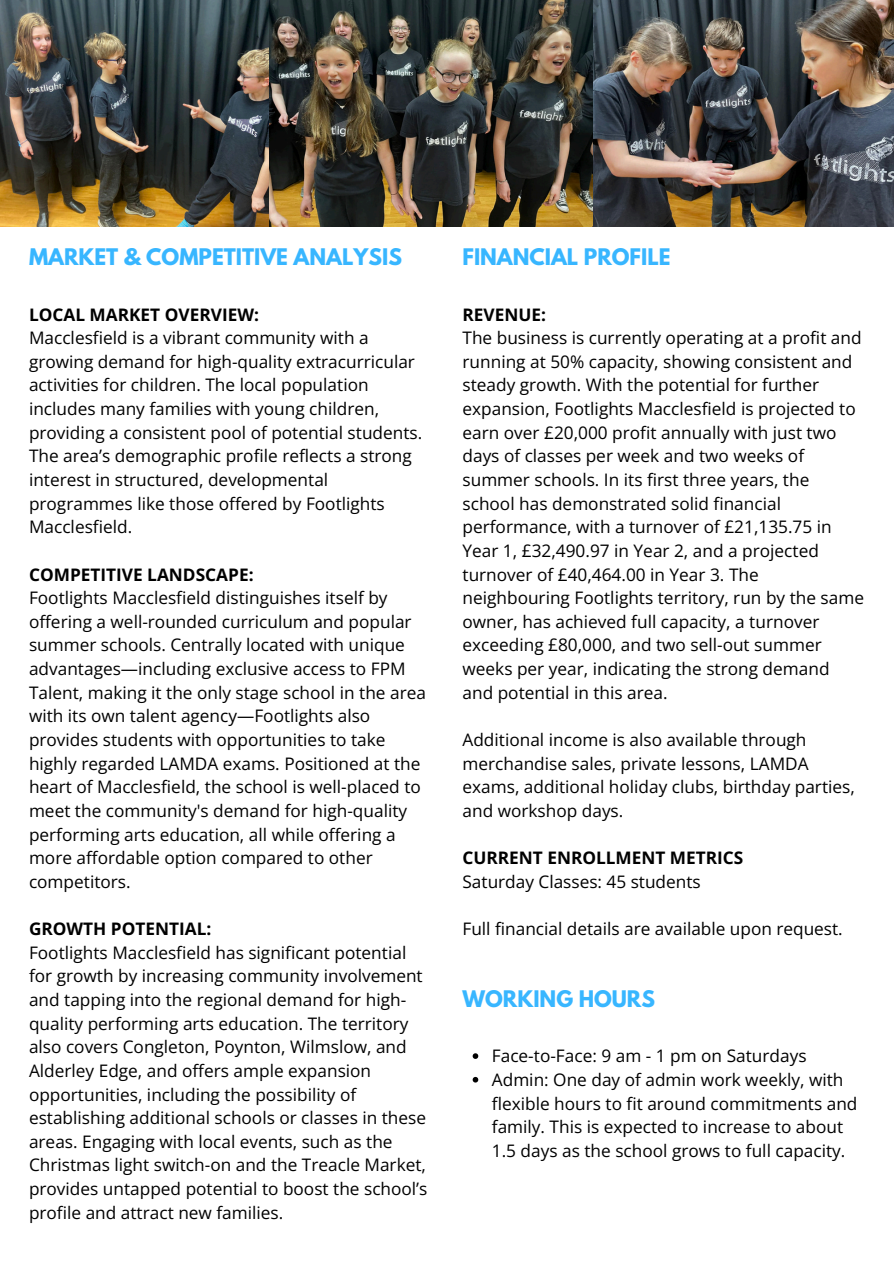
<style>
.page{position:relative;width:894px;height:1264px;background:#fff}
.page>*{position:absolute;margin:0;border:0;box-sizing:border-box;transform-origin:0 0}
.t1{font:700 20.25px "League Spartan";color:#38b6ff}
.t2{font:17.25px/23.7px "Open Sans";color:#000}
.t3{font:700 17.25px "Open Sans";color:#000}
</style>
<div class="page">
<svg style="left:472px;top:1053px;width:6px;height:5px"></svg>
<svg style="left:472px;top:1076px;width:6px;height:6px"></svg>
<img style="left:0;top:0;width:269px;height:226px">
<img style="left:269px;top:0;width:324px;height:226px">
<img style="left:593px;top:0;width:300px;height:226px">
<p class="t1" style="left:29px;top:247px;width:374px">MARKET &amp; COMPETITIVE ANALYSIS</p>
<p class="t3" style="left:29px;top:302px;width:231px">LOCAL MARKET OVERVIEW:</p>
<p class="t2" style="left:29px;top:325px;width:395px">Macclesfield is a vibrant community with a growing demand for high-quality extracurricular activities for children. The local population includes many families with young children, providing a consistent pool of potential students.<br>The area’s demographic profile reflects a strong interest in structured, developmental programmes like those offered by Footlights Macclesfield.</p>
<p class="t3" style="left:29px;top:562px;width:226px">COMPETITIVE LANDSCAPE:</p>
<p class="t2" style="left:29px;top:585px;width:398px">Footlights Macclesfield distinguishes itself by offering a well-rounded curriculum and popular summer schools. Centrally located with unique advantages—including exclusive access to FPM Talent, making it the only stage school in the area with its own talent agency—Footlights also provides students with opportunities to take highly regarded LAMDA exams. Positioned at the heart of Macclesfield, the school is well-placed to meet the community's demand for high-quality performing arts education, all while offering a more affordable option compared to other competitors.</p>
<p class="t3" style="left:29px;top:916px;width:184px">GROWTH POTENTIAL:</p>
<p class="t2" style="left:29px;top:940px;width:400px">Footlights Macclesfield has significant potential for growth by increasing community involvement and tapping into the regional demand for high&shy;quality performing arts education. The territory also covers Congleton, Poynton, Wilmslow, and Alderley Edge, and offers ample expansion opportunities, including the possibility of establishing additional schools or classes in these areas. Engaging with local events, such as the Christmas light switch-on and the Treacle Market, provides untapped potential to boost the school’s profile and attract new families.</p>
<p class="t1" style="left:462px;top:247px;width:209px">FINANCIAL PROFILE</p>
<p class="t3" style="left:462px;top:302px;width:85px">REVENUE:</p>
<p class="t2" style="left:462px;top:325px;width:403px">The business is currently operating at a profit and running at 50% capacity, showing consistent and steady growth. With the potential for further expansion, Footlights Macclesfield is projected to earn over £20,000 profit annually with just two days of classes per week and two weeks of summer schools. In its first three years, the school has demonstrated solid financial performance, with a turnover of £21,135.75 in Year 1, £32,490.97 in Year 2, and a projected turnover of £40,464.00 in Year 3. The neighbouring Footlights territory, run by the same owner, has achieved full capacity, a turnover exceeding £80,000, and two sell-out summer weeks per year, indicating the strong demand and potential in this area.</p>
<p class="t2" style="left:462px;top:727px;width:394px">Additional income is also available through merchandise sales, private lessons, LAMDA exams, additional holiday clubs, birthday parties, and workshop days.</p>
<p class="t3" style="left:462px;top:845px;width:282px">CURRENT ENROLLMENT METRICS</p>
<p class="t2" style="left:462px;top:869px;width:240px">Saturday Classes: 45 students</p>
<p class="t2" style="left:462px;top:916px;width:381px">Full financial details are available upon request.</p>
<p class="t1" style="left:462px;top:988px;width:194px">WORKING HOURS</p>
<p class="t2" style="left:491px;top:1043px;width:367px">Face-to-Face: 9 am - 1 pm on Saturdays Admin: One day of admin work weekly, with flexible hours to fit around commitments and family. This is expected to increase to about 1.5 days as the school grows to full capacity.</p>
</div>
